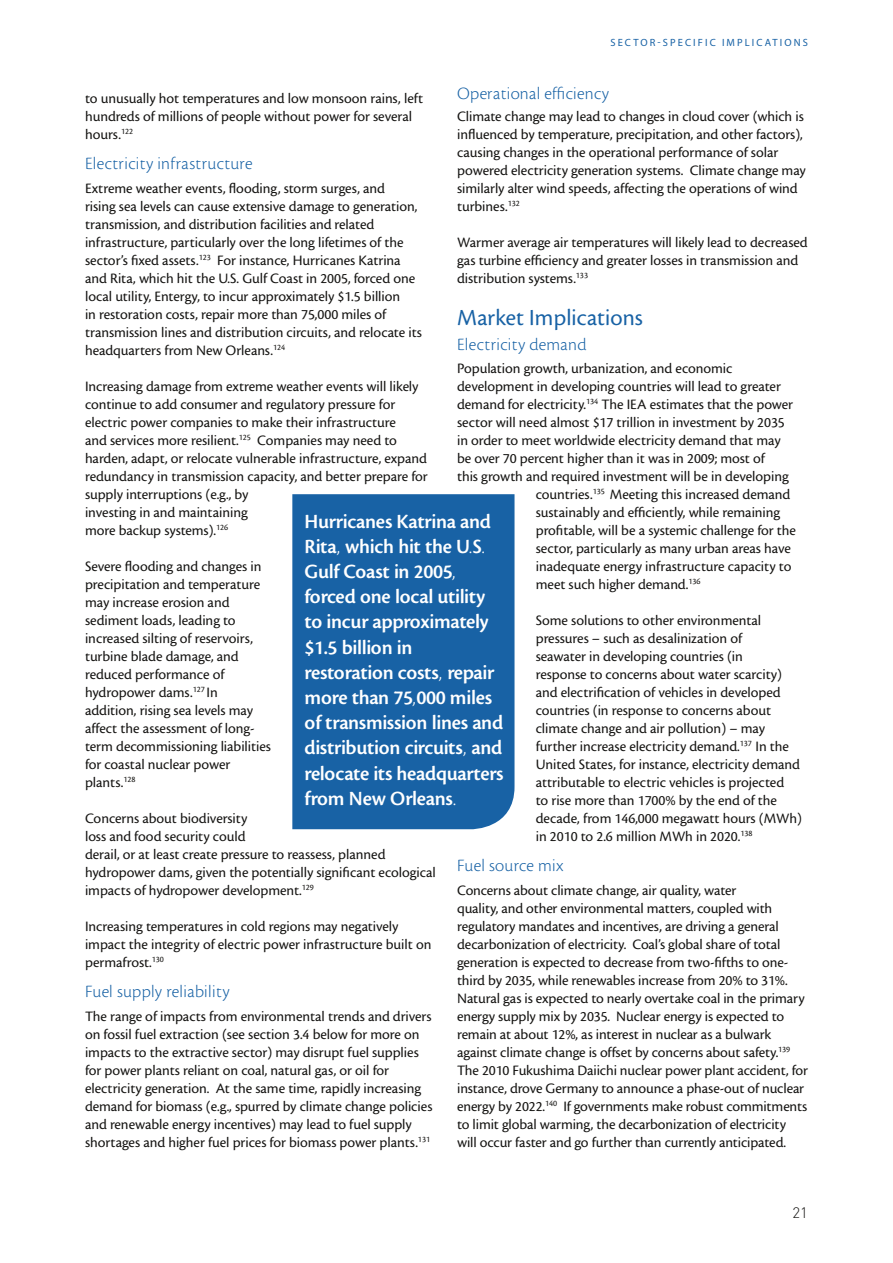
<style>
.page{position:relative;width:893px;height:1263px;background:#fff}
.page>*{position:absolute;margin:0;border:0;box-sizing:border-box;transform-origin:0 0}
.t1{font:24px "Cronos MM 408 16";letter-spacing:.005em;color:#1862a5}
.t2{font:21px/25.2px "Cronos MM 574 14";letter-spacing:-.015em;color:#fff}
.t3{font:18px "Cronos MM 250 12";letter-spacing:.02em;color:#1862a5}
.t4{font:15px/18px "Cronos MM 408 10";letter-spacing:-.005em;color:#151412}
.t5{font:300 15px "DIN";color:#151412}
.t6{font:10.5px "Myriad Pro";letter-spacing:.2em;color:#1862a5}
.s1{font-family:"Cronos MM 250 14"}
</style>
<div class="page">
<div style="left:292px;top:494px;width:222px;height:335px;background:#1862a5"></div>
<p class="t6" style="left:610px;top:36px;width:198px">SECTOR-SPECIFIC IMPLICATIONS</p>
<p class="t3" style="left:457px;top:84px;width:154px">Operational efficiency</p>
<p class="t4" style="left:457px;top:108px;width:350px">Climate change may lead to changes in cloud cover (which is influenced by temperature, precipitation, and other factors), causing changes in the operational performance of solar powered electricity generation systems. Climate change may similarly alter wind speeds, affecting the operations of wind turbines.<sup>132</sup></p>
<p class="t4" style="left:457px;top:234px;width:352px">Warmer average air temperatures will likely lead to decreased gas turbine efficiency and greater losses in transmission and distribution systems.<sup>133</sup></p>
<h1 class="t1" style="left:457px;top:305px;width:187px">Market Implications</h1>
<p class="t3" style="left:457px;top:335px;width:131px">Electricity demand</p>
<p class="t4" style="left:457px;top:360px;width:277px">Population growth, urbanization, and economic</p>
<p class="t4" style="left:457px;top:378px;width:325px">development in developing countries will lead to greater</p>
<p class="t4" style="left:457px;top:396px;width:338px">demand for electricity.<sup>134</sup> The IEA estimates that the power</p>
<p class="t4" style="left:457px;top:414px;width:329px">sector will need almost $17 trillion in investment by 2035</p>
<p class="t4" style="left:457px;top:432px;width:325px">in order to meet worldwide electricity demand that may</p>
<p class="t4" style="left:457px;top:450px;width:309px">be over 70 percent higher than it was in 2009; most of</p>
<p class="t4" style="left:457px;top:468px;width:333px">this growth and required investment will be in developing</p>
<p class="t4" style="left:536px;top:486px;width:256px">countries.<sup>135</sup> Meeting this increased demand</p>
<p class="t4" style="left:536px;top:504px;width:246px">sustainably and efficiently, while remaining</p>
<p class="t4" style="left:536px;top:522px;width:262px">profitable, will be a systemic challenge for the</p>
<p class="t4" style="left:536px;top:540px;width:257px">sector, particularly as many urban areas have</p>
<p class="t4" style="left:536px;top:558px;width:257px">inadequate energy infrastructure capacity to</p>
<p class="t4" style="left:536px;top:576px;width:166px">meet such higher demand.<sup>136</sup></p>
<p class="t4" style="left:536px;top:612px;width:268px">Some solutions to other environmental pressures – such as desalinization of<br>seawater in developing countries (in<br>response to concerns about water scarcity) and electrification of vehicles in developed countries (in response to concerns about climate change and air pollution) – may further increase electricity demand.<sup>137</sup> In the United States, for instance, electricity demand attributable to electric vehicles is projected<br>to rise more than 1700% by the end of the decade, from 146,000 megawatt hours (MWh) in 2010 to 2.6 million MWh in 2020.<sup>138</sup></p>
<p class="t3" style="left:457px;top:856px;width:108px">Fuel source mix</p>
<p class="t4" style="left:457px;top:882px;width:352px">Concerns about climate change, air quality, water<br>quality, and other environmental matters, coupled with regulatory mandates and incentives, are driving a general decarbonization of electricity. Coal’s global share of total generation is expected to decrease from two-fifths to one&shy;third by 2035, while renewables increase from 20% to 31%.<br>Natural gas is expected to nearly overtake coal in the primary energy supply mix by 2035. Nuclear energy is expected to remain at about 12%, as interest in nuclear as a bulwark against climate change is offset by concerns about safety.<sup>139<br></sup>The 2010 Fukushima Daiichi nuclear power plant accident, for instance, drove Germany to announce a phase-out of nuclear energy by 2022.<sup>140</sup> If governments make robust commitments to limit global warming, the decarbonization of electricity will occur faster and go further than currently anticipated.</p>
<p class="t4" style="left:85px;top:90px;width:340px">to unusually hot temperatures and low monsoon rains, left hundreds of millions of people without power for several hours.<sup>122</sup></p>
<p class="t3" style="left:85px;top:154px;width:169px">Electricity infrastructure</p>
<p class="t4" style="left:85px;top:180px;width:338px">Extreme weather events, flooding, storm surges, and<br>rising sea levels can cause extensive damage to generation, transmission, and distribution facilities and related infrastructure, particularly over the long lifetimes of the sector’s fixed assets.<sup>123</sup> For instance, Hurricanes Katrina and Rita, which hit the U.S. Gulf Coast in 2005, forced one local utility, Entergy, to incur approximately $1.5 billion<br>in restoration costs, repair more than 75,000 miles of transmission lines and distribution circuits, and relocate its headquarters from New Orleans.<sup>124</sup></p>
<p class="t4" style="left:85px;top:378px;width:344px">Increasing damage from extreme weather events will likely continue to add consumer and regulatory pressure for electric power companies to make their infrastructure<br>and services more resilient.<sup>125</sup> Companies may need to harden, adapt, or relocate vulnerable infrastructure, expand redundancy in transmission capacity, and better prepare for supply interruptions (e.g., by<br>investing in and maintaining<br>more backup systems).<sup>126</sup></p>
<p class="t4" style="left:85px;top:558px;width:188px">Severe flooding and changes in precipitation and temperature may increase erosion and sediment loads, leading to increased silting of reservoirs, turbine blade damage, and reduced performance of hydropower dams.<sup>127</sup> In addition, rising sea levels may affect the assessment of long&shy;term decommissioning liabilities for coastal nuclear power plants.<sup>128</sup></p>
<p class="t4" style="left:85px;top:810px;width:352px">Concerns about biodiversity<br>loss and food security could<br>derail, or at least create pressure to reassess, planned hydropower dams, given the potentially significant ecological impacts of hydropower development.<sup>129</sup></p>
<p class="t4" style="left:85px;top:918px;width:348px">Increasing temperatures in cold regions may negatively impact the integrity of electric power infrastructure built on permafrost.<sup>130</sup></p>
<p class="t3" style="left:85px;top:982px;width:146px">Fuel supply reliability</p>
<p class="t4" style="left:85px;top:1008px;width:349px">The range of impacts from environmental trends and drivers on fossil fuel extraction (see section 3.4 below for more on impacts to the extractive sector) may disrupt fuel supplies for power plants reliant on coal, natural gas, or oil for electricity generation. At the same time, rapidly increasing demand for biomass (e.g., spurred by climate change policies and renewable energy incentives) may lead to fuel supply shortages and higher fuel prices for biomass power plants.<sup>131</sup></p>
<p class="t2" style="left:305px;top:509px;width:200px">Hurricanes Katrina and<br>Rita<span class="s1">,</span> which hit the U<span class="s1">.</span>S<span class="s1">.<br></span>Gulf Coast in 2005<span class="s1">, </span>forced one local utility to incur approximately $1.5 billion in restoration costs<span class="s1">,</span> repair more than 75<span class="s1">,</span>000 miles of transmission lines and distribution circuits<span class="s1">,</span> and relocate its headquarters from New Orleans<span class="s1">.</span></p>
<p class="t5" style="left:792px;top:1203px;width:17px">21</p>
</div>
